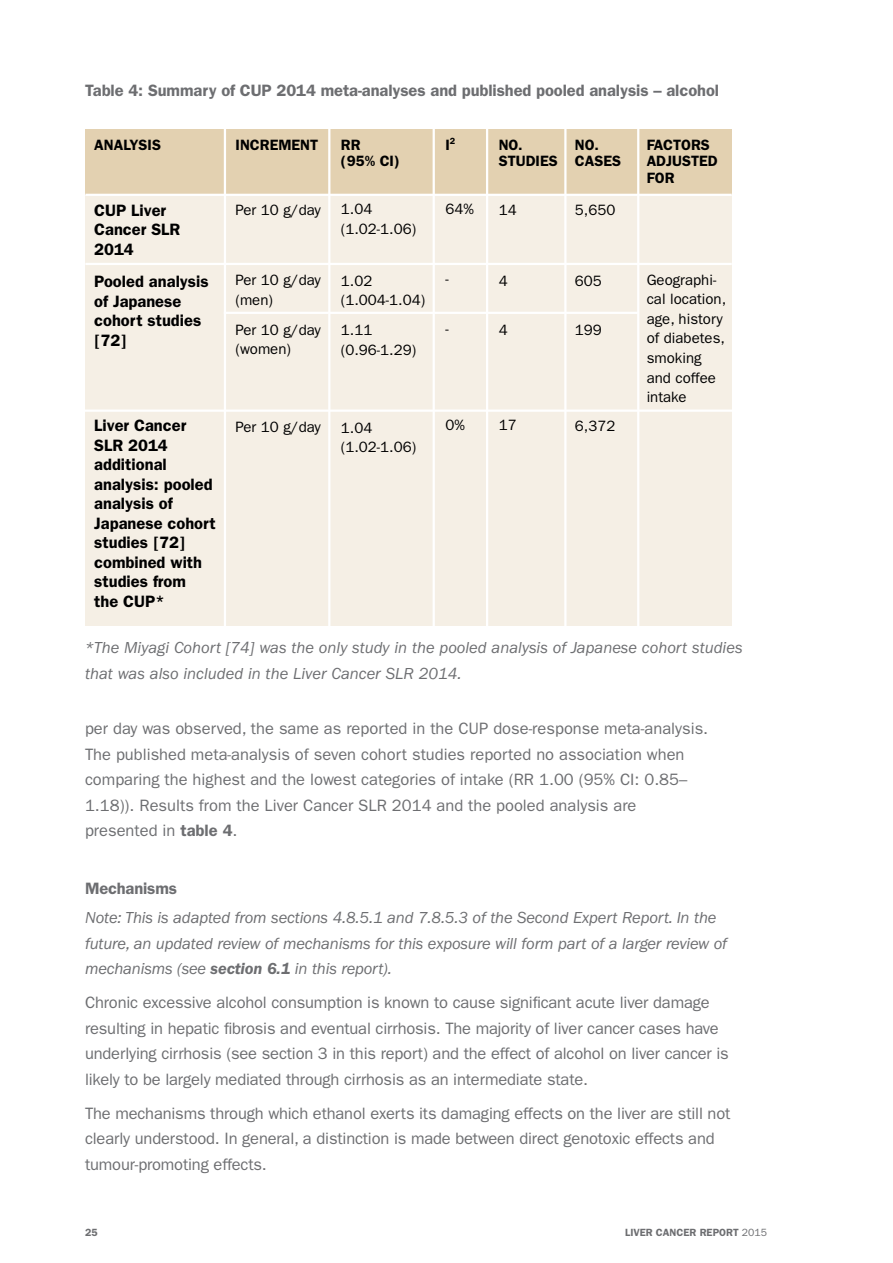
<style>
.page{position:relative;width:893px;height:1263px;background:#fff}
.page>*{position:absolute;margin:0;border:0;box-sizing:border-box;transform-origin:0 0}
.t1{font:16.5px/25.5px "ITC Franklin Gothic Std";letter-spacing:-.01em;color:#6d6e71}
.t2{font:italic 16.5px/25.5px "ITC Franklin Gothic Std";letter-spacing:-.01em;color:#6d6e71}
.t3{font:600 16.5px/19.5px "ITC Franklin Gothic Std";color:#000}
.t4{font:600 16.5px "ITC Franklin Gothic Std";letter-spacing:-.005em;color:#6d6e71}
.t5{font:15px/19.5px "ITC Franklin Gothic Std";color:#000}
.t6{font:600 15px/16.5px "ITC Franklin Gothic Std";color:#000}
.t7{font:600 10.5px "ITC Franklin Gothic Std";color:#6d6e71}
.s1{font-weight:600}
.s2{font-weight:400}
</style>
<div class="page">
<div style="left:85px;top:190px;width:647px;height:436px;background:#f5efe5"></div>
<div style="left:85px;top:129px;width:647px;height:66px;background:#e3d1b1"></div>
<hr style="left:85px;top:194px;width:647px;height:2px;background:#fff">
<hr style="left:85px;top:263px;width:647px;height:2px;background:#fff">
<hr style="left:224px;top:312px;width:414px;height:2px;background:#fff">
<hr style="left:224px;top:124px;width:2px;height:506px;background:#fff">
<hr style="left:328px;top:124px;width:2px;height:506px;background:#fff">
<hr style="left:433px;top:124px;width:2px;height:506px;background:#fff">
<hr style="left:486px;top:124px;width:2px;height:506px;background:#fff">
<hr style="left:637px;top:124px;width:2px;height:513px;background:#fff">
<hr style="left:66px;top:409px;width:672px;height:3px;background:#fff">
<hr style="left:564px;top:124px;width:2px;height:513px;background:#fff">
<p class="t4" style="left:85px;top:81px;width:636px">Table 4: Summary of CUP 2014 meta-analyses and published pooled analysis – alcohol</p>
<p class="t6" style="left:94px;top:136px;width:68px">ANALYSIS</p>
<p class="t6" style="left:445px;top:136px;width:11px">I<sup>2</sup></p>
<p class="t6" style="left:647px;top:136px;width:73px">FACTORS<br>ADJUSTED<br>FOR</p>
<p class="t6" style="left:235px;top:136px;width:84px">INCREMENT</p>
<p class="t6" style="left:499px;top:136px;width:61px">NO.<br>STUDIES</p>
<p class="t5" style="left:499px;top:201px;width:19px">14</p>
<p class="t6" style="left:575px;top:136px;width:48px">NO.<br>CASES</p>
<p class="t5" style="left:575px;top:201px;width:42px">5,650</p>
<p class="t6" style="left:341px;top:136px;width:60px">RR<br>(95% CI)</p>
<p class="t5" style="left:341px;top:199px;width:77px">1.04 (1.02-1.06)</p>
<p class="t5" style="left:341px;top:271px;width:86px">1.02 (1.004-1.04)</p>
<p class="t5" style="left:341px;top:321px;width:77px">1.11 (0.96-1.29)</p>
<p class="t5" style="left:445px;top:199px;width:30px">64%</p>
<p class="t5" style="left:235px;top:200px;width:87px">Per 10 g/day</p>
<p class="t3" style="left:94px;top:200px;width:88px">CUP Liver<br>Cancer SLR<br>2014</p>
<p class="t3" style="left:94px;top:272px;width:116px">Pooled analysis of Japanese cohort studies [72]</p>
<p class="t5" style="left:647px;top:270px;width:81px">Geographi&shy;cal location, age, history of diabetes, smoking and coffee intake</p>
<p class="t5" style="left:235px;top:271px;width:87px">Per 10 g/day (men)</p>
<p class="t5" style="left:235px;top:320px;width:87px">Per 10 g/day (women)</p>
<p class="t5" style="left:575px;top:271px;width:28px">605</p>
<p class="t5" style="left:575px;top:320px;width:28px">199</p>
<p class="t5" style="left:499px;top:271px;width:10px">4</p>
<p class="t5" style="left:499px;top:320px;width:10px">4</p>
<p class="t5" style="left:445px;top:269px;width:5px">-</p>
<p class="t5" style="left:445px;top:319px;width:5px">-</p>
<p class="t3" style="left:94px;top:416px;width:123px">Liver Cancer<br>SLR 2014 additional analysis: pooled analysis of<br>Japanese cohort studies [72] combined with studies from<br>the CUP*</p>
<p class="t5" style="left:235px;top:417px;width:87px">Per 10 g/day</p>
<p class="t5" style="left:341px;top:418px;width:77px">1.04 (1.02-1.06)</p>
<p class="t5" style="left:445px;top:416px;width:21px">0%</p>
<p class="t5" style="left:499px;top:415px;width:19px">17</p>
<p class="t5" style="left:575px;top:416px;width:42px">6,372</p>
<p class="t2" style="left:85px;top:635px;width:659px">*The Miyagi Cohort [74] was the only study in the pooled analysis of Japanese cohort studies that was also included in the Liver Cancer SLR 2014.</p>
<p class="t1" style="left:85px;top:716px;width:625px">per day was observed, the same as reported in the CUP dose-response meta-analysis.<br>The published meta-analysis of seven cohort studies reported no association when comparing the highest and the lowest categories of intake (RR 1.00 (95% CI: 0.85– 1.18)). Results from the Liver Cancer SLR 2014 and the pooled analysis are presented in <span class="s1">table 4</span>.</p>
<p class="t4" style="left:85px;top:878px;width:93px">Mechanisms</p>
<p class="t2" style="left:85px;top:905px;width:644px">Note: This is adapted from sections 4.8.5.1 and 7.8.5.3 of the Second Expert Report. In the future, an updated review of mechanisms for this exposure will form part of a larger review of mechanisms (see <span class="s1">section 6.1</span> in this report).</p>
<p class="t1" style="left:85px;top:990px;width:645px">Chronic excessive alcohol consumption is known to cause significant acute liver damage resulting in hepatic fibrosis and eventual cirrhosis. The majority of liver cancer cases have underlying cirrhosis (see section 3 in this report) and the effect of alcohol on liver cancer is likely to be largely mediated through cirrhosis as an intermediate state.</p>
<p class="t1" style="left:85px;top:1101px;width:647px">The mechanisms through which ethanol exerts its damaging effects on the liver are still not clearly understood. In general, a distinction is made between direct genotoxic effects and tumour-promoting effects.</p>
<p class="t7" style="left:85px;top:1226px;width:14px">25</p>
<p class="t7" style="left:625px;top:1226px;width:143px">LIVER CANCER REPORT <span class="s2">2015</span></p>
</div>
